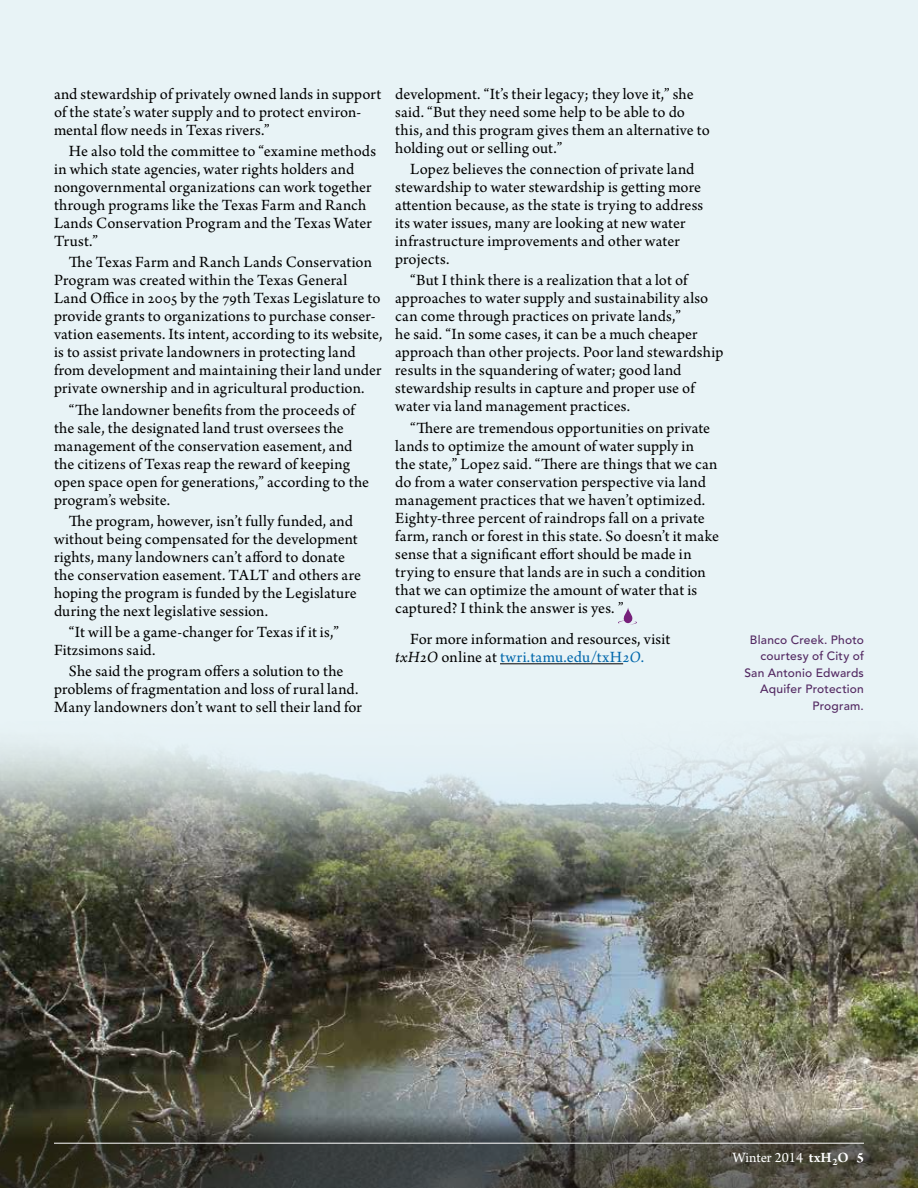
<style>
.page{position:relative;width:918px;height:1188px;background:#e8f3f6}
.page>*{position:absolute;margin:0;border:0;box-sizing:border-box;transform-origin:0 0}
.t1{font:16.5px/18px "Arno Pro";letter-spacing:.005em;color:#000}
.t2{font:15px "Arno Pro";letter-spacing:-.005em;color:#fff}
.t3{font:500 12px/16.5px "Avenir";letter-spacing:.02em;color:#522761;text-align:right}
.s1{font-style:italic}
.s2{color:#0067ab}
.s3{font-style:italic;color:#0067ab}
.s4{font-weight:600}
.s5{font-weight:700}
</style>
<div class="page">
<img style="left:0;top:746px;width:918px;height:369px">
<svg style="left:0;top:1115px;width:918px;height:73px;background:#4a4b43"></svg>
<hr style="left:54px;top:1143px;width:810px;height:1px;background:#fff">
<svg style="left:618px;top:608px;width:19px;height:17px"></svg>
<hr style="left:500px;top:663px;width:123px;height:1px;background:#000">
<p class="t1" style="left:54px;top:86px;width:329px">and stewardship of privately owned lands in support of the state’s water supply and to protect environ&shy;mental flow needs in Texas rivers.”</p>
<p class="t1" style="left:54px;top:143px;width:324px;text-indent:15px">He also told the committee to “examine methods in which state agencies, water rights holders and nongovernmental organizations can work together through programs like the Texas Farm and Ranch Lands Conservation Program and the Texas Water Trust.”</p>
<p class="t1" style="left:54px;top:254px;width:330px;text-indent:15px">The Texas Farm and Ranch Lands Conservation Program was created within the Texas General Land Office in 2005 by the 79th Texas Legislature to provide grants to organizations to purchase conser&shy;vation easements. Its intent, according to its website, is to assist private landowners in protecting land from development and maintaining their land under private ownership and in agricultural production.</p>
<p class="t1" style="left:54px;top:402px;width:317px;text-indent:15px">“The landowner benefits from the proceeds of the sale, the designated land trust oversees the management of the conservation easement, and the citizens of Texas reap the reward of keeping open space open for generations,” according to the program’s website.</p>
<p class="t1" style="left:54px;top:513px;width:309px;text-indent:15px">The program, however, isn’t fully funded, and without being compensated for the development rights, many landowners can’t afford to donate the conservation easement. TALT and others are hoping the program is funded by the Legislature during the next legislative session.</p>
<p class="t1" style="left:54px;top:624px;width:286px;text-indent:15px">“It will be a game-changer for Texas if it is,”<br>Fitzsimons said.</p>
<p class="t1" style="left:54px;top:663px;width:309px;text-align:center">She said the program offers a solution to the problems of fragmentation and loss of rural land.<br>Many landowners don’t want to sell their land for</p>
<p class="t1" style="left:395px;top:86px;width:316px">development. “It’s their legacy; they love it,” she said. “But they need some help to be able to do this, and this program gives them an alternative to holding out or selling out.”</p>
<p class="t1" style="left:395px;top:161px;width:310px;text-indent:15px">Lopez believes the connection of private land stewardship to water stewardship is getting more attention because, as the state is trying to address its water issues, many are looking at new water infrastructure improvements and other water projects.</p>
<p class="t1" style="left:395px;top:272px;width:330px;text-indent:15px">“But I think there is a realization that a lot of approaches to water supply and sustainability also can come through practices on private lands,”<br>he said. “In some cases, it can be a much cheaper approach than other projects. Poor land stewardship results in the squandering of water; good land stewardship results in capture and proper use of water via land management practices.</p>
<p class="t1" style="left:395px;top:420px;width:325px;text-indent:15px">“There are tremendous opportunities on private lands to optimize the amount of water supply in<br>the state,” Lopez said. “There are things that we can do from a water conservation perspective via land management practices that we haven’t optimized.<br>Eighty-three percent of raindrops fall on a private farm, ranch or forest in this state. So doesn’t it make sense that a significant effort should be made in trying to ensure that lands are in such a condition that we can optimize the amount of water that is captured? I think the answer is yes. ”</p>
<p class="t1" style="left:395px;top:631px;width:276px;text-indent:15px">For more information and resources, visit <span class="s1">txH2O</span> online at <span class="s2">twri.tamu.edu/txH</span><span class="s3">2O</span><span class="s2">.</span></p>
<p class="t3" style="left:744px;top:632px;width:121px">Blanco Creek. Photo courtesy of City of<br>San Antonio Edwards<br>Aquifer Protection<br>Program.</p>
<p class="t2" style="left:732px;top:1149px;width:133px">Winter 2014 <span class="s4">txH</span><sub>2</sub><span class="s4">O</span> <span class="s5">5</span></p>
</div>
